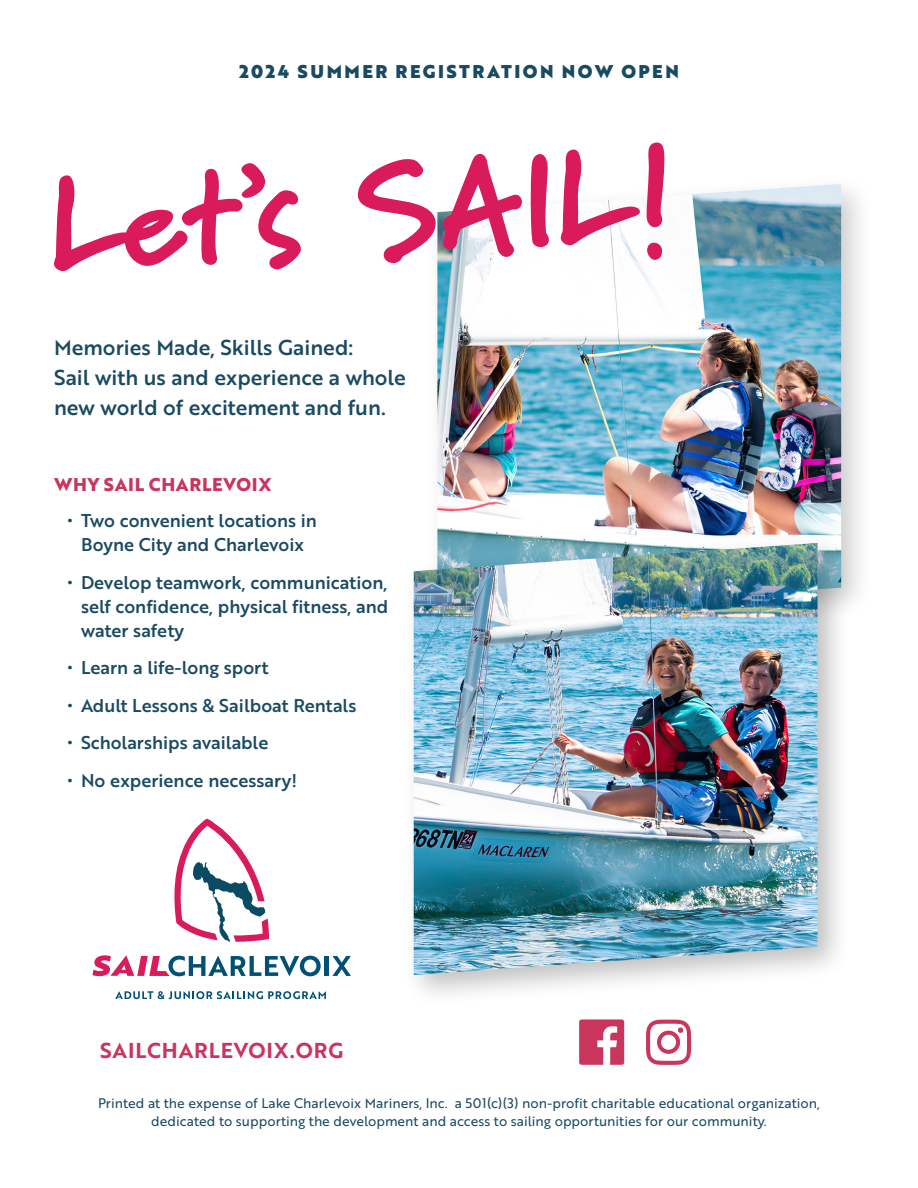
<style>
.page{position:relative;width:918px;height:1188px;background:#fff}
.page>*{position:absolute;margin:0;border:0;box-sizing:border-box;transform-origin:0 0}
.t1{font:21px/30px "Brother 1816 Medium";color:#1a4a61}
.t2{font:21px "Brother 1816 Bold";letter-spacing:.04em;color:#ca355d}
.t3{font:18px/24px "Brother 1816 Medium";color:#1a4a61;text-align:center}
.t4{font:18px "Brother 1816 Black";letter-spacing:.14em;color:#1a4a61}
.t5{font:700 18px "Brother 1816 Extra";letter-spacing:.04em;color:#ca355d}
.t6{font:13.5px/18px "Brother 1816 Regular";color:#1a4a61;text-align:center}
</style>
<div class="page">
<hr style="left:325px;top:956px;width:4px;height:20px;background:#005175">
<svg style="left:332px;top:956px;width:19px;height:20px"></svg>
<svg style="left:93px;top:955px;width:228px;height:21px"></svg>
<svg style="left:115px;top:991px;width:211px;height:8px"></svg>
<svg style="left:174px;top:819px;width:95px;height:123px"></svg>
<div style="left:425px;top:172px;width:449px;height:477px;background:#000;opacity:.2"></div>
<img style="left:437px;top:184px;width:404px;height:347px">
<div style="left:402px;top:531px;width:449px;height:477px;background:#000;opacity:.25"></div>
<img style="left:414px;top:543px;width:404px;height:432px">
<svg style="left:646px;top:1020px;width:45px;height:45px"></svg>
<svg style="left:579px;top:1019px;width:45px;height:46px"></svg>
<svg style="left:54px;top:163px;width:247px;height:108px"></svg>
<svg style="left:357px;top:159px;width:80px;height:104px"></svg>
<svg style="left:443px;top:154px;width:79px;height:103px"></svg>
<svg style="left:530px;top:154px;width:19px;height:93px"></svg>
<svg style="left:561px;top:149px;width:79px;height:96px"></svg>
<svg style="left:646px;top:142px;width:19px;height:118px"></svg>
<p class="t4" style="left:239px;top:57px;width:441px">2024 SUMMER REGISTRATION NOW OPEN</p>
<p class="t1" style="left:54px;top:332px;width:353px">Memories Made, Skills Gained:<br>Sail with us and experience a whole new world of excitement and fun.</p>
<p class="t5" style="left:54px;top:471px;width:219px">WHY SAIL CHARLEVOIX</p>
<p class="t3" style="left:68px;top:508px;width:251px">• Two convenient locations in<br>Boyne City and Charlevoix</p>
<p class="t3" style="left:81px;top:570px;width:309px;text-align:justify;text-indent:-14px">• Develop teamwork, communication, self confidence, physical fitness, and water safety</p>
<p class="t3" style="left:68px;top:655px;width:203px">• Learn a life-long sport</p>
<p class="t3" style="left:68px;top:693px;width:290px">• Adult Lessons &amp; Sailboat Rentals</p>
<p class="t3" style="left:68px;top:730px;width:202px">• Scholarships available</p>
<p class="t3" style="left:68px;top:768px;width:231px">• No experience necessary!</p>
<p class="t2" style="left:100px;top:1035px;width:245px">SAILCHARLEVOIX.ORG</p>
<p class="t6" style="left:98px;top:1094px;width:723px">Printed at the expense of Lake Charlevoix Mariners, Inc. a 501(c)(3) non-profit charitable educational organization, dedicated to supporting the development and access to sailing opportunities for our community.</p>
</div>
